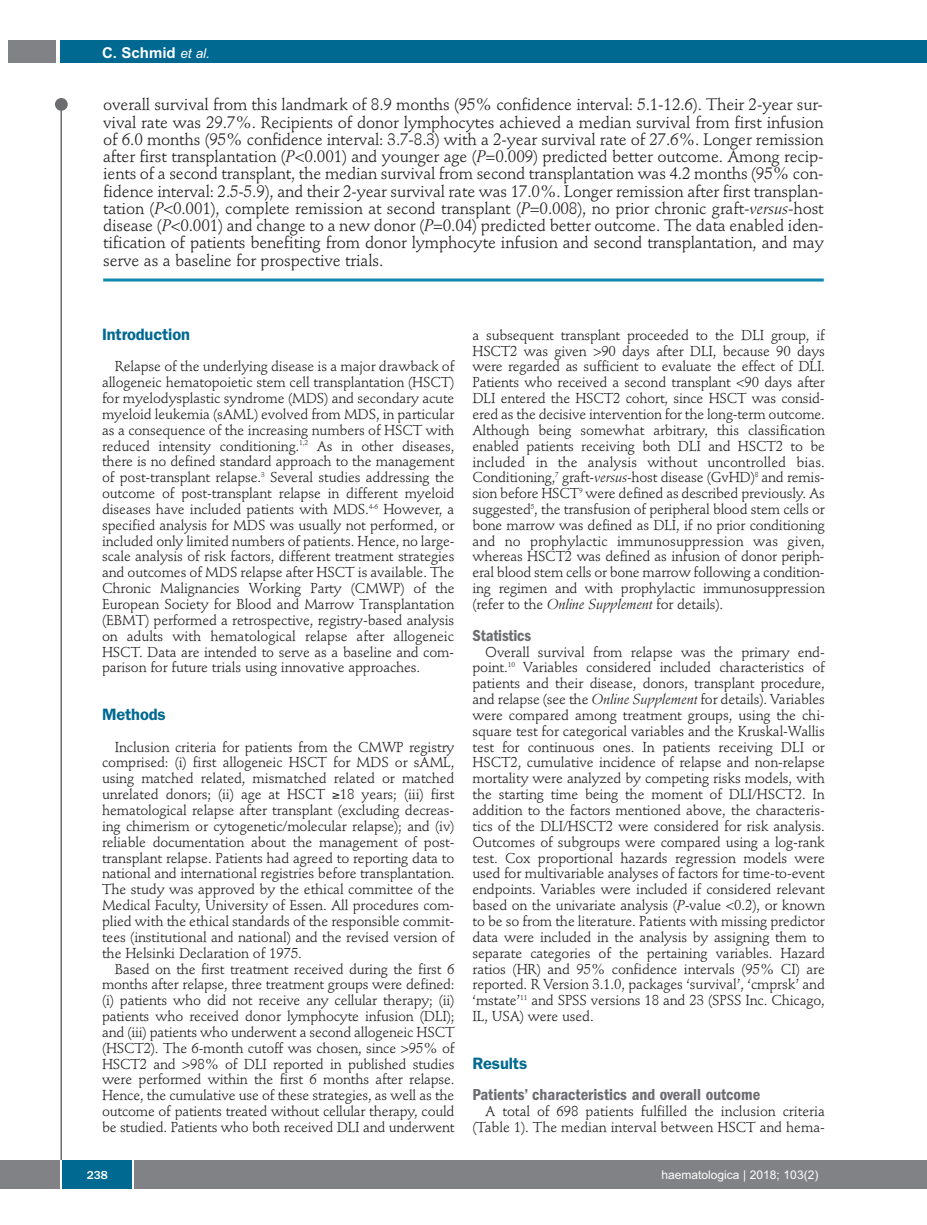
<style>
.page{position:relative;width:927px;height:1225px;background:#fff}
.page>*{position:absolute;margin:0;border:0;box-sizing:border-box;transform-origin:0 0}
.t1{font:16.5px/17.2px "Stempel Schneidler";letter-spacing:-.01em;color:#231f20;text-align:justify}
.t2{font:600 condensed 16.5px "Franklin Gothic";color:#6c6d70}
.t3{font:600 16.5px "Franklin Gothic";letter-spacing:-.01em;color:#006991}
.t4{font:700 15px "Arial";color:#fff}
.t5{font:14.25px/15.9px "Stempel Schneidler";letter-spacing:-.01em;color:#231f20;text-align:justify}
.t6{font:12px "Arial";color:#fff}
.t7{font:500 12px "Franklin Gothic";color:#fff}
.s1{font-weight:400;font-style:italic;font-size:13.5px}
.s2{font-style:italic}
</style>
<div class="page">
<div style="left:911px;top:40px;width:16px;height:22px;background:#006991"></div>
<div style="left:910px;top:1160px;width:17px;height:28px;background:#808285"></div>
<div style="left:55px;top:98px;width:13px;height:13px;background:#6c6d70;border-radius:50%"></div>
<hr style="left:60px;top:101px;width:2px;height:1061px;background:#6c6d70">
<div style="left:60px;top:40px;width:852px;height:22px;background:#006991"></div>
<div style="left:9px;top:40px;width:47px;height:22px;background:#808285"></div>
<div style="left:0;top:1160px;width:911px;height:28px;background:#808285"></div>
<div style="left:62px;top:1160px;width:71px;height:28px;background:#006991"></div>
<hr style="left:60px;top:1160px;width:2px;height:28px;background:#fff">
<svg style="left:133px;top:1160px;width:1px;height:28px"></svg>
<hr style="left:103px;top:278px;width:721px;height:3px;background:#0d8aaf">
<p class="t4" style="left:102px;top:44px;width:109px">C. Schmid <span class="s1">et al.</span></p>
<p class="t1" style="left:103px;top:98px;width:722px">overall survival from this landmark of 8.9 months (95% confidence interval: 5.1-12.6). Their 2-year sur&shy;vival rate was 29.7%. Recipients of donor lymphocytes achieved a median survival from first infusion of 6.0 months (95% confidence interval: 3.7-8.3) with a 2-year survival rate of 27.6%. Longer remission after first transplantation (<span class="s2">P</span>&lt;0.001) and younger age (<span class="s2">P</span>=0.009) predicted better outcome. Among recip&shy;ients of a second transplant, the median survival from second transplantation was 4.2 months (95% con&shy;fidence interval: 2.5-5.9), and their 2-year survival rate was 17.0%. Longer remission after first transplan&shy;tation (<span class="s2">P</span>&lt;0.001), complete remission at second transplant (<span class="s2">P</span>=0.008), no prior chronic graft-<span class="s2">versus</span>-host disease (<span class="s2">P</span>&lt;0.001) and change to a new donor (<span class="s2">P</span>=0.04) predicted better outcome. The data enabled iden&shy;tification of patients benefiting from donor lymphocyte infusion and second transplantation, and may serve as a baseline for prospective trials.</p>
<p class="t3" style="left:102px;top:328px;width:89px">Introduction</p>
<p class="t5" style="left:102px;top:360px;width:354px;text-indent:13px">Relapse of the underlying disease is a major drawback of allogeneic hematopoietic stem cell transplantation (HSCT) for myelodysplastic syndrome (MDS) and secondary acute myeloid leukemia (sAML) evolved from MDS, in particular as a consequence of the increasing numbers of HSCT with reduced intensity conditioning.<sup>1,2</sup> As in other diseases, there is no defined standard approach to the management of post-transplant relapse.<sup>3</sup> Several studies addressing the outcome of post-transplant relapse in different myeloid diseases have included patients with MDS.<sup>4-6</sup> However, a specified analysis for MDS was usually not performed, or included only limited numbers of patients. Hence, no large&shy;scale analysis of risk factors, different treatment strategies and outcomes of MDS relapse after HSCT is available. The Chronic Malignancies Working Party (CMWP) of the European Society for Blood and Marrow Transplantation (EBMT) performed a retrospective, registry-based analysis on adults with hematological relapse after allogeneic HSCT. Data are intended to serve as a baseline and com&shy;parison for future trials using innovative approaches.</p>
<p class="t3" style="left:102px;top:708px;width:65px">Methods</p>
<p class="t5" style="left:102px;top:740px;width:354px;text-indent:13px">Inclusion criteria for patients from the CMWP registry comprised: (i) first allogeneic HSCT for MDS or sAML, using matched related, mismatched related or matched unrelated donors; (ii) age at HSCT ≥18 years; (iii) first hematological relapse after transplant (excluding decreas&shy;ing chimerism or cytogenetic/molecular relapse); and (iv) reliable documentation about the management of post&shy;transplant relapse. Patients had agreed to reporting data to national and international registries before transplantation.<br>The study was approved by the ethical committee of the Medical Faculty, University of Essen. All procedures com&shy;plied with the ethical standards of the responsible commit&shy;tees (institutional and national) and the revised version of the Helsinki Declaration of 1975.</p>
<p class="t5" style="left:102px;top:962px;width:354px;text-indent:13px">Based on the first treatment received during the first 6 months after relapse, three treatment groups were defined: (i) patients who did not receive any cellular therapy; (ii) patients who received donor lymphocyte infusion (DLI); and (iii) patients who underwent a second allogeneic HSCT (HSCT2). The 6-month cutoff was chosen, since &gt;95% of HSCT2 and &gt;98% of DLI reported in published studies were performed within the first 6 months after relapse.<br>Hence, the cumulative use of these strategies, as well as the outcome of patients treated without cellular therapy, could be studied. Patients who both received DLI and underwent</p>
<p class="t5" style="left:472px;top:328px;width:354px">a subsequent transplant proceeded to the DLI group, if HSCT2 was given &gt;90 days after DLI, because 90 days were regarded as sufficient to evaluate the effect of DLI.<br>Patients who received a second transplant &lt;90 days after DLI entered the HSCT2 cohort, since HSCT was consid&shy;ered as the decisive intervention for the long-term outcome.<br>Although being somewhat arbitrary, this classification enabled patients receiving both DLI and HSCT2 to be included in the analysis without uncontrolled bias.<br>Conditioning,<sup>7</sup> graft-<span class="s2">versus</span>-host disease (GvHD)<sup>8</sup> and remis&shy;sion before HSCT<sup>9</sup> were defined as described previously. As suggested<sup>5</sup>, the transfusion of peripheral blood stem cells or bone marrow was defined as DLI, if no prior conditioning and no prophylactic immunosuppression was given, whereas HSCT2 was defined as infusion of donor periph&shy;eral blood stem cells or bone marrow following a condition&shy;ing regimen and with prophylactic immunosuppression (refer to the <span class="s2">Online Supplement</span> for details).</p>
<p class="t2" style="left:472px;top:629px;width:60px">Statistics</p>
<p class="t5" style="left:472px;top:645px;width:354px;text-indent:13px">Overall survival from relapse was the primary end&shy;point.<sup>10</sup> Variables considered included characteristics of patients and their disease, donors, transplant procedure, and relapse (see the <span class="s2">Online Supplement</span> for details). Variables were compared among treatment groups, using the chi&shy;square test for categorical variables and the Kruskal-Wallis test for continuous ones. In patients receiving DLI or HSCT2, cumulative incidence of relapse and non-relapse mortality were analyzed by competing risks models, with the starting time being the moment of DLI/HSCT2. In addition to the factors mentioned above, the characteris&shy;tics of the DLI/HSCT2 were considered for risk analysis.<br>Outcomes of subgroups were compared using a log-rank test. Cox proportional hazards regression models were used for multivariable analyses of factors for time-to-event endpoints. Variables were included if considered relevant based on the univariate analysis (<span class="s2">P</span>-value &lt;0.2), or known to be so from the literature. Patients with missing predictor data were included in the analysis by assigning them to separate categories of the pertaining variables. Hazard ratios (HR) and 95% confidence intervals (95% CI) are reported. R Version 3.1.0, packages ‘survival’, ‘cmprsk’ and ‘mstate’<sup>11</sup> and SPSS versions 18 and 23 (SPSS Inc. Chicago, IL, USA) were used.</p>
<p class="t3" style="left:472px;top:1057px;width:56px">Results</p>
<p class="t2" style="left:472px;top:1089px;width:289px">Patients’ characteristics and overall outcome</p>
<p class="t5" style="left:472px;top:1104px;width:354px;text-align:right">A total of 698 patients fulfilled the inclusion criteria (Table 1). The median interval between HSCT and hema-</p>
<p class="t7" style="left:87px;top:1167px;width:23px">238</p>
<p class="t6" style="left:661px;top:1167px;width:158px">haematologica | 2018; 103(2)</p>
</div>
